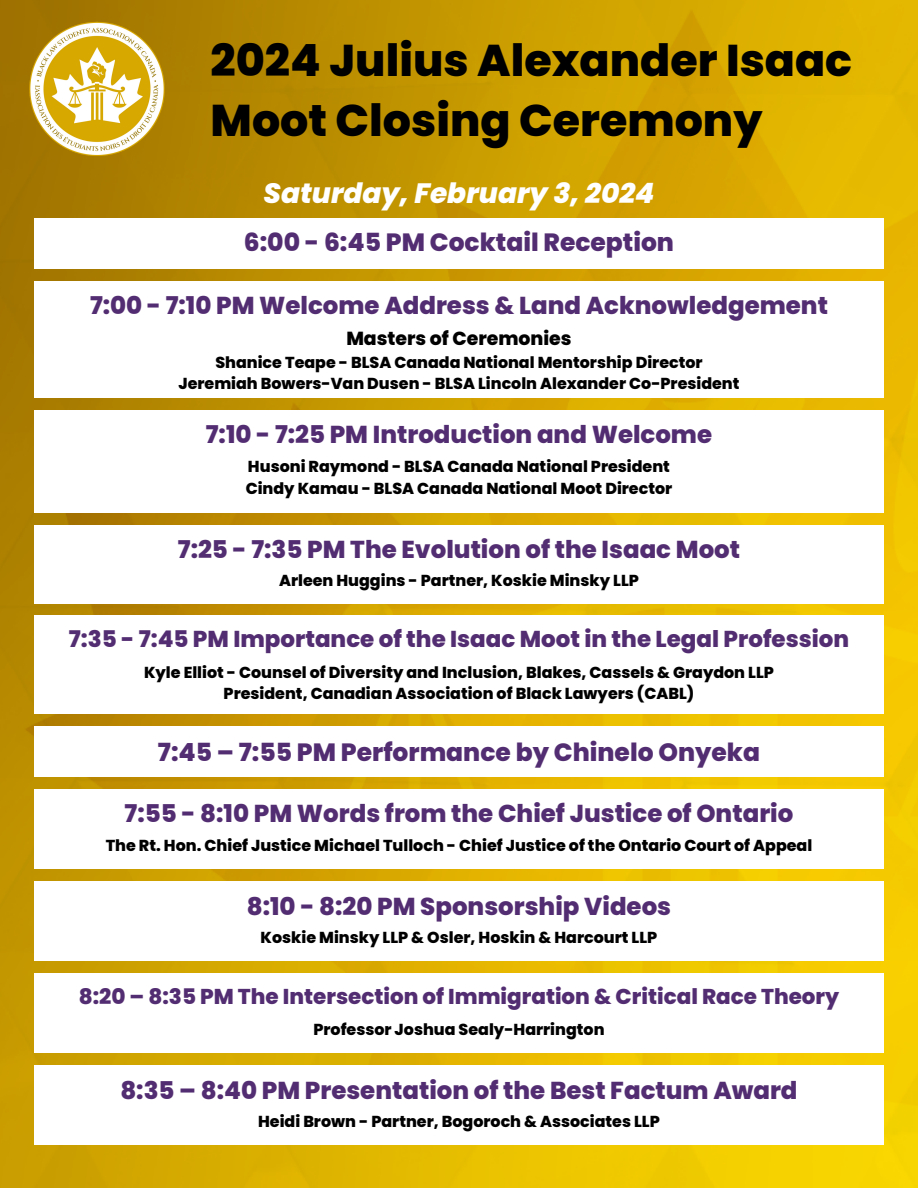
<style>
.page{position:relative;width:918px;height:1188px;background:#fff}
.page>*{position:absolute;margin:0;border:0;box-sizing:border-box;transform-origin:0 0}
.t1{font:800 44.4px/60.8px "Poppins";color:#000}
.t2{font:italic 800 27.9px "Poppins";color:#fff}
.t3{font:800 24.9px "Poppins";color:#532d71}
.t4{font:800 24.45px "Poppins";color:#532d71}
.t5{font:800 22.95px "Poppins";color:#532d71}
.t6{font:800 21.45px "Poppins";color:#532d71}
.t7{font:800 18.9px "Poppins";color:#000}
.t8{font:800 15.9px "Poppins";color:#000}
</style>
<div class="page">
<img style="left:0;top:0;width:918px;height:1188px">
<img style="left:26px;top:18px;width:142px;height:142px">
<div style="left:34px;top:218px;width:850px;height:51px;background:#fff"></div>
<div style="left:34px;top:281px;width:850px;height:117px;background:#fff"></div>
<div style="left:34px;top:410px;width:850px;height:102px;background:#fff"></div>
<div style="left:34px;top:525px;width:850px;height:78px;background:#fff"></div>
<div style="left:34px;top:616px;width:850px;height:98px;background:#fff"></div>
<div style="left:34px;top:726px;width:850px;height:51px;background:#fff"></div>
<div style="left:34px;top:789px;width:850px;height:80px;background:#fff"></div>
<div style="left:34px;top:881px;width:850px;height:80px;background:#fff"></div>
<div style="left:34px;top:974px;width:850px;height:79px;background:#fff"></div>
<div style="left:34px;top:1066px;width:850px;height:79px;background:#fff"></div>
<h1 class="t1" style="left:211px;top:30px;width:643px">2024 Julius Alexander Isaac<br>Moot Closing Ceremony</h1>
<h2 class="t2" style="left:263px;top:174px;width:393px">Saturday, February 3, 2024</h2>
<h3 class="t3" style="left:244px;top:225px;width:432px">6:00 - 6:45 PM Cocktail Reception</h3>
<h3 class="t4" style="left:90px;top:289px;width:739px">7:00 - 7:10 PM Welcome Address &amp; Land Acknowledgement</h3>
<p class="t7" style="left:346px;top:326px;width:227px">Masters of Ceremonies</p>
<p class="t8" style="left:215px;top:351px;width:489px">Shanice Teape - BLSA Canada National Mentorship Director</p>
<p class="t8" style="left:178px;top:373px;width:563px">Jeremiah Bowers-Van Dusen - BLSA Lincoln Alexander Co-President</p>
<h3 class="t4" style="left:206px;top:418px;width:508px">7:10 - 7:25 PM Introduction and Welcome</h3>
<p class="t8" style="left:248px;top:455px;width:423px">Husoni Raymond - BLSA Canada National President</p>
<p class="t8" style="left:246px;top:477px;width:428px">Cindy Kamau - BLSA Canada National Moot Director</p>
<h3 class="t4" style="left:178px;top:532px;width:564px">7:25 - 7:35 PM The Evolution of the Isaac Moot</h3>
<p class="t8" style="left:279px;top:570px;width:361px">Arleen Huggins - Partner, Koskie Minsky LLP</p>
<h3 class="t5" style="left:69px;top:623px;width:782px">7:35 - 7:45 PM Importance of the Isaac Moot in the Legal Profession</h3>
<p class="t8" style="left:144px;top:661px;width:631px">Kyle Elliot - Counsel of Diversity and Inclusion, Blakes, Cassels &amp; Graydon LLP</p>
<p class="t8" style="left:224px;top:683px;width:472px">President, Canadian Association of Black Lawyers (CABL)</p>
<h3 class="t3" style="left:158px;top:735px;width:604px">7:45 – 7:55 PM Performance by Chinelo Onyeka</h3>
<h3 class="t4" style="left:125px;top:797px;width:670px">7:55 - 8:10 PM Words from the Chief Justice of Ontario</h3>
<p class="t8" style="left:106px;top:834px;width:708px">The Rt. Hon. Chief Justice Michael Tulloch - Chief Justice of the Ontario Court of Appeal</p>
<h3 class="t4" style="left:247px;top:889px;width:426px">8:10 - 8:20 PM Sponsorship Videos</h3>
<p class="t8" style="left:261px;top:927px;width:398px">Koskie Minsky LLP &amp; Osler, Hoskin &amp; Harcourt LLP</p>
<h4 class="t6" style="left:79px;top:981px;width:762px">8:20 – 8:35 PM The Intersection of Immigration &amp; Critical Race Theory</h4>
<p class="t8" style="left:313px;top:1019px;width:293px">Professor Joshua Sealy-Harrington</p>
<h3 class="t4" style="left:120px;top:1073px;width:679px">8:35 – 8:40 PM Presentation of the Best Factum Award</h3>
<p class="t8" style="left:258px;top:1111px;width:403px">Heidi Brown - Partner, Bogoroch &amp; Associates LLP</p>
</div>
